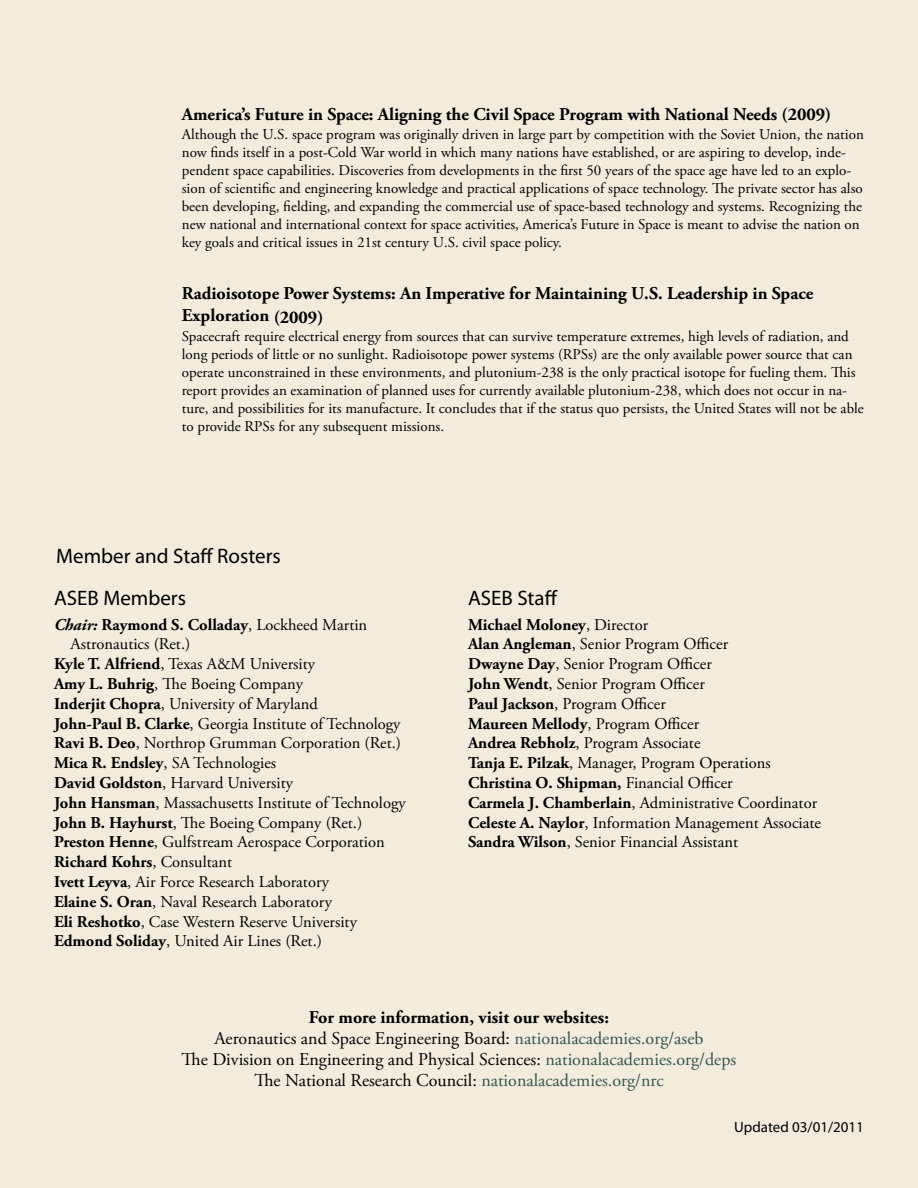
<style>
.page{position:relative;width:918px;height:1188px;background:#f3ecdc}
.page>*{position:absolute;margin:0;border:0;box-sizing:border-box;transform-origin:0 0}
.t1{font:21px "Myriad Pro";color:#000}
.t2{font:18px/21px "Adobe Garamond Pro";color:#000;text-align:center}
.t3{font:700 18px/21.6px "Adobe Garamond Pro";color:#000}
.t4{font:16.5px/19.8px "Adobe Garamond Pro";color:#000}
.t5{font:700 16.5px "Adobe Garamond Pro";color:#000}
.t6{font:15px/18px "Adobe Garamond Pro";color:#000}
.t7{font:15px "Myriad Pro";color:#000}
.s1{font-style:italic}
.s2{font-weight:400}
.s3{font-weight:700}
.s4{color:#335650}
</style>
<div class="page">
<p class="t3" style="left:182px;top:103px;width:651px">America’s Future in Space: Aligning the Civil Space Program with National Needs (2009)</p>
<p class="t6" style="left:182px;top:126px;width:684px">Although the U.S. space program was originally driven in large part by competition with the Soviet Union, the nation now finds itself in a post-Cold War world in which many nations have established, or are aspiring to develop, inde&shy;pendent space capabilities. Discoveries from developments in the first 50 years of the space age have led to an explo&shy;sion of scientific and engineering knowledge and practical applications of space technology. The private sector has also been developing, fielding, and expanding the commercial use of space-based technology and systems. Recognizing the new national and international context for space activities, America’s Future in Space is meant to advise the nation on key goals and critical issues in 21st century U.S. civil space policy.</p>
<p class="t3" style="left:182px;top:283px;width:633px">Radioisotope Power Systems: An Imperative for Maintaining U.S. Leadership in Space<br>Exploration (2009)</p>
<p class="t6" style="left:182px;top:327px;width:684px">Spacecraft require electrical energy from sources that can survive temperature extremes, high levels of radiation, and long periods of little or no sunlight. Radioisotope power systems (RPSs) are the only available power source that can operate unconstrained in these environments, and plutonium-238 is the only practical isotope for fueling them. This report provides an examination of planned uses for currently available plutonium-238, which does not occur in na&shy;ture, and possibilities for its manufacture. It concludes that if the status quo persists, the United States will not be able to provide RPSs for any subsequent missions.</p>
<h1 class="t1" style="left:56px;top:543px;width:226px">Member and Staff Rosters</h1>
<h1 class="t1" style="left:54px;top:585px;width:134px">ASEB Members</h1>
<p class="t5" style="left:54px;top:615px;width:315px"><span class="s1">Chair:</span> Raymond S. Colladay<span class="s2">, Lockheed Martin</span></p>
<p class="t4" style="left:70px;top:635px;width:121px">Astronautics (Ret.)</p>
<p class="t4" style="left:54px;top:655px;width:263px"><span class="s3">Kyle T. Alfriend</span>, Texas A&amp;M University</p>
<p class="t4" style="left:54px;top:674px;width:251px"><span class="s3">Amy L. Buhrig</span>, The Boeing Company</p>
<p class="t4" style="left:54px;top:694px;width:265px"><span class="s3">Inderjit Chopra</span>, University of Maryland</p>
<p class="t4" style="left:54px;top:714px;width:348px"><span class="s3">John-Paul B. Clarke</span>, Georgia Institute of Technology</p>
<p class="t4" style="left:54px;top:734px;width:349px"><span class="s3">Ravi B. Deo</span>, Northrop Grumman Corporation (Ret.)</p>
<p class="t4" style="left:54px;top:754px;width:224px"><span class="s3">Mica R. Endsley</span>, SA Technologies</p>
<p class="t4" style="left:54px;top:773px;width:241px"><span class="s3">David Goldston</span>, Harvard University</p>
<p class="t4" style="left:54px;top:793px;width:353px"><span class="s3">John Hansman</span>, Massachusetts Institute of Technology</p>
<p class="t4" style="left:54px;top:813px;width:310px"><span class="s3">John B. Hayhurst</span>, The Boeing Company (Ret.)</p>
<p class="t4" style="left:54px;top:833px;width:332px"><span class="s3">Preston Henne</span>, Gulfstream Aerospace Corporation</p>
<p class="t5" style="left:54px;top:852px;width:180px">Richard Kohrs<span class="s2">, Consultant</span></p>
<p class="t4" style="left:54px;top:872px;width:277px"><span class="s3">Ivett Leyva</span>, Air Force Research Laboratory</p>
<p class="t4" style="left:54px;top:892px;width:279px"><span class="s3">Elaine S. Oran</span>, Naval Research Laboratory</p>
<p class="t4" style="left:54px;top:912px;width:304px"><span class="s3">Eli Reshotko</span>, Case Western Reserve University</p>
<p class="t4" style="left:54px;top:932px;width:270px"><span class="s3">Edmond Soliday</span>, United Air Lines (Ret.)</p>
<h1 class="t1" style="left:468px;top:585px;width:91px">ASEB Staff</h1>
<p class="t4" style="left:468px;top:615px;width:355px"><span class="s3">Michael Moloney</span>, Director<br><span class="s3">Alan Angleman</span>, Senior Program Officer<br><span class="s3">Dwayne Day</span>, Senior Program Officer<br><span class="s3">John Wendt</span>, Senior Program Officer<br><span class="s3">Paul Jackson</span>, Program Officer<br><span class="s3">Maureen Mellody</span>, Program Officer<br><span class="s3">Andrea Rebholz</span>, Program Associate<br><span class="s3">Tanja E. Pilzak</span>, Manager, Program Operations <span class="s3">Christina O. Shipman,</span> Financial Officer<br><span class="s3">Carmela J. Chamberlain</span>, Administrative Coordinator <span class="s3">Celeste A. Naylor</span>, Information Management Associate <span class="s3">Sandra Wilson</span>, Senior Financial Assistant</p>
<p class="t2" style="left:182px;top:1007px;width:556px"><span class="s3">For more information, visit our websites:<br></span>Aeronautics and Space Engineering Board: <span class="s4">nationalacademies.org/aseb<br></span>The Division on Engineering and Physical Sciences: <span class="s4">nationalacademies.org/deps </span>The National Research Council: <span class="s4">nationalacademies.org/nrc</span></p>
<p class="t7" style="left:734px;top:1118px;width:131px">Updated 03/01/2011</p>
</div>
